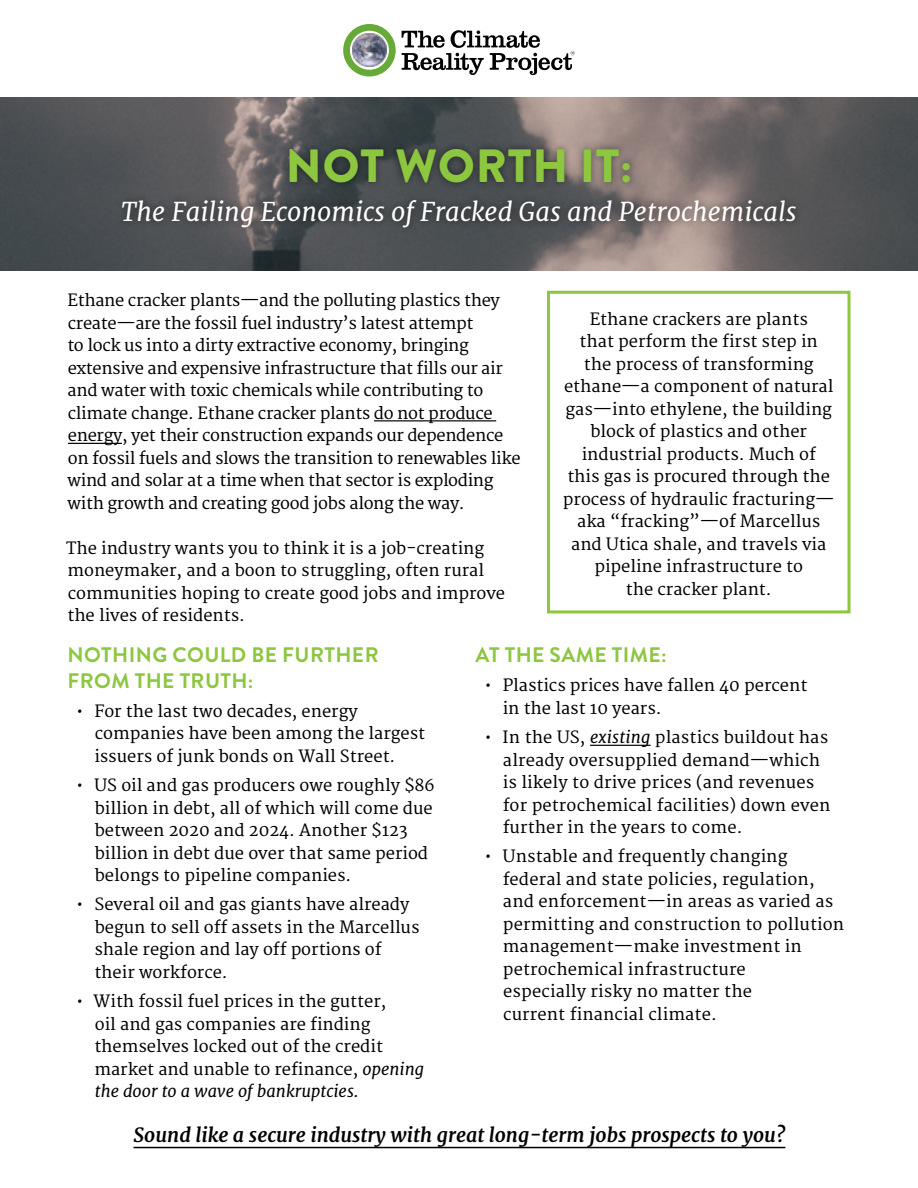
<style>
.page{position:relative;width:918px;height:1188px;background:#fff}
.page>*{position:absolute;margin:0;border:0;box-sizing:border-box;transform-origin:0 0}
.t1{font:900 46.5px "Brandon Grotesque";letter-spacing:.02em;color:#8dc63f}
.t2{font:italic 25.65px "Merriweather";color:#fff}
.t3{font:700 21px/25.5px "Brandon Grotesque";letter-spacing:.02em;color:#8dc63f}
.t4{font:italic 700 19.5px "Merriweather";color:#000}
.t5{font:16.5px/22.5px "Merriweather";color:#000}
.t6{font:16.5px/22.5px "Merriweather";letter-spacing:-.02em;color:#000}
.s1{font-style:italic}
</style>
<div class="page">
<hr style="left:374px;top:420px;width:122px;height:1px;background:#000">
<hr style="left:68px;top:443px;width:54px;height:1px;background:#000">
<svg style="left:343px;top:24px;width:53px;height:53px"></svg>
<img style="left:353px;top:34px;width:33px;height:33px">
<svg style="left:402px;top:30px;width:173px;height:45px"></svg>
<img style="left:0;top:98px;width:918px;height:172px">
<div style="left:115px;top:142px;width:689px;height:93px;background:#000;opacity:.5"></div>
<div style="left:547px;top:291px;width:303px;height:322px;border:3px solid #8dc63f"></div>
<hr style="left:590px;top:745px;width:61px;height:1px;background:#000">
<hr style="left:134px;top:1147px;width:651px;height:1px;background:#000">
<h1 class="t1" style="left:286px;top:133px;width:348px">NOT WORTH IT:</h1>
<h2 class="t2" style="left:121px;top:196px;width:677px">The Failing Economics of Fracked Gas and Petrochemicals</h2>
<p class="t6" style="left:67px;top:290px;width:455px">Ethane cracker plants—and the polluting plastics they create—are the fossil fuel industry’s latest attempt<br>to lock us into a dirty extractive economy, bringing extensive and expensive infrastructure that fills our air and water with toxic chemicals while contributing to climate change. Ethane cracker plants do not produce energy, yet their construction expands our dependence on fossil fuels and slows the transition to renewables like wind and solar at a time when that sector is exploding with growth and creating good jobs along the way.</p>
<p class="t5" style="left:66px;top:537px;width:440px">The industry wants you to think it is a job-creating moneymaker, and a boon to struggling, often rural communities hoping to create good jobs and improve the lives of residents.</p>
<p class="t5" style="left:563px;top:308px;width:273px;text-align:center">Ethane crackers are plants<br>that perform the first step in<br>the process of transforming ethane—a component of natural gas—into ethylene, the building block of plastics and other industrial products. Much of<br>this gas is procured through the process of hydraulic fracturing— aka “fracking”—of Marcellus and Utica shale, and travels via pipeline infrastructure to<br>the cracker plant.</p>
<p class="t3" style="left:68px;top:642px;width:313px">NOTHING COULD BE FURTHER<br>FROM THE TRUTH:</p>
<p class="t5" style="left:94px;top:700px;width:332px;text-indent:-18px">• For the last two decades, energy companies have been among the largest issuers of junk bonds on Wall Street.</p>
<p class="t5" style="left:95px;top:775px;width:341px;text-indent:-18px">• US oil and gas producers owe roughly $86 billion in debt, all of which will come due between 2020 and 2024. Another $123 billion in debt due over that same period belongs to pipeline companies.</p>
<p class="t5" style="left:94px;top:894px;width:327px;text-indent:-18px">• Several oil and gas giants have already begun to sell off assets in the Marcellus shale region and lay off portions of their workforce.</p>
<p class="t5" style="left:94px;top:991px;width:331px;text-indent:-18px">• With fossil fuel prices in the gutter,<br>oil and gas companies are finding themselves locked out of the credit market and unable to refinance, <span class="s1">opening the door to a wave of bankruptcies.</span></p>
<p class="t3" style="left:476px;top:642px;width:193px">AT THE SAME TIME:</p>
<p class="t5" style="left:503px;top:675px;width:306px;text-indent:-18px">• Plastics prices have fallen 40 percent in the last 10 years.</p>
<p class="t5" style="left:503px;top:727px;width:329px;text-indent:-18px">• In the US, <span class="s1">existing</span> plastics buildout has already oversupplied demand—which is likely to drive prices (and revenues for petrochemical facilities) down even further in the years to come.</p>
<p class="t5" style="left:503px;top:846px;width:343px;text-indent:-18px">• Unstable and frequently changing federal and state policies, regulation, and enforcement—in areas as varied as permitting and construction to pollution management—make investment in petrochemical infrastructure<br>especially risky no matter the<br>current financial climate.</p>
<p class="t4" style="left:134px;top:1122px;width:653px">Sound like a secure industry with great long-term jobs prospects to you?</p>
</div>
